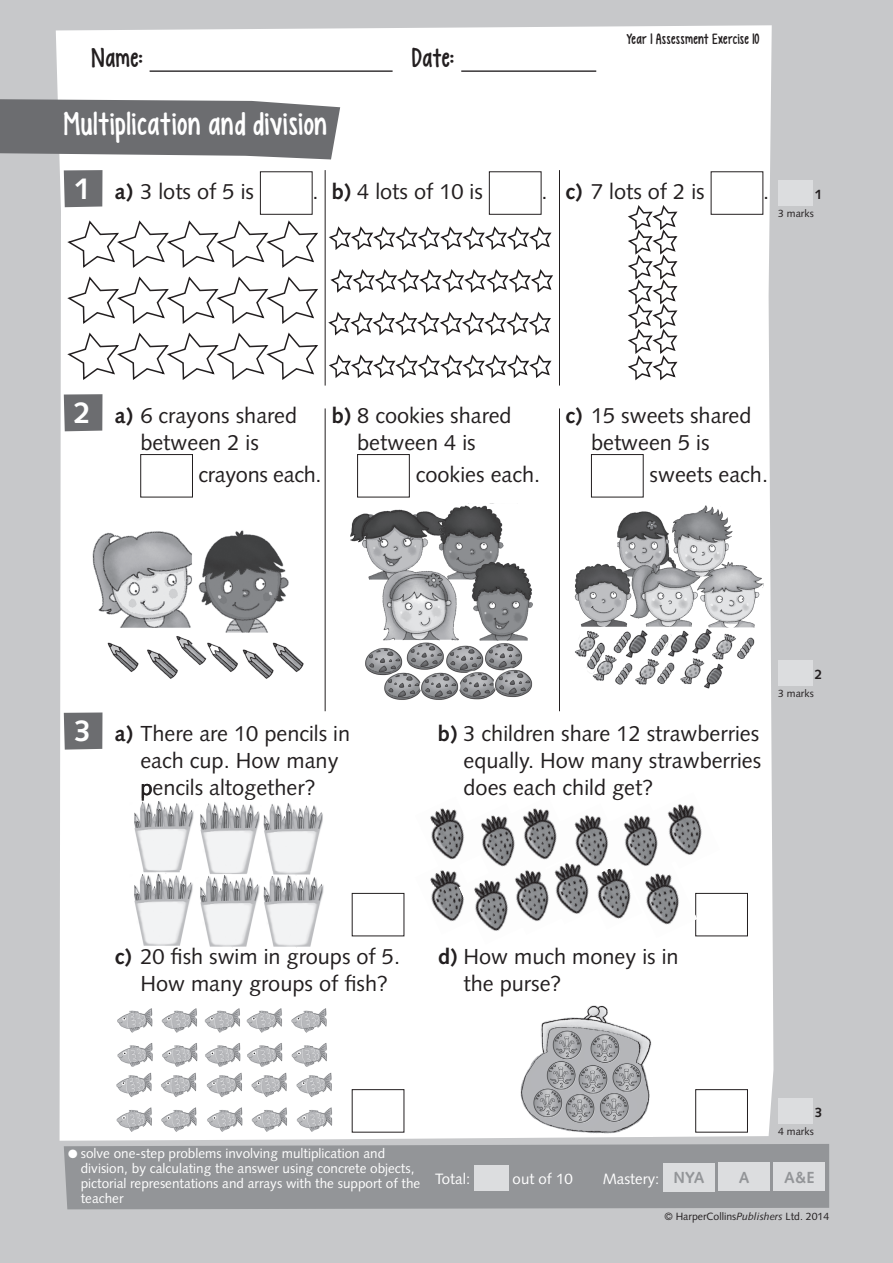
<style>
.page{position:relative;width:893px;height:1263px;background:#c7c8ca}
.page>*{position:absolute;margin:0;border:0;box-sizing:border-box;transform-origin:0 0}
.t1{font:33px "KG Empireof Dirt";letter-spacing:.015em;color:#fff}
.t2{font:27px "KG Empireof Dirt";letter-spacing:.015em;color:#231f20}
.t3{font:21.75px "Syntax LT Std";color:#231f20}
.t4{font:700 16.05px "Syntax LT Std";color:#939598}
.t5{font:15px "KG Empireof Dirt";letter-spacing:.015em;color:#231f20}
.t6{font:15px "Syntax LT Std";color:#fff}
.t7{font:13.5px/15px "Syntax LT Std";color:#fff}
.t8{font:700 13.5px "Syntax LT Std";color:#231f20}
.t9{font:10.5px "Syntax LT Std";color:#231f20}
.s1{font-weight:700;font-size:30px;color:#fff}
.s2{font-weight:700}
.s3{font-weight:700;font-size:16.05px;color:#939598}
.s4{font-style:italic}
</style>
<div class="page">
<div style="left:56px;top:25px;width:717px;height:1116px;background:#fff"></div>
<svg style="left:0;top:99px;width:340px;height:60px;background:#797a7d"></svg>
<hr style="left:150px;top:70px;width:243px;height:2px;background:#231f20">
<hr style="left:461px;top:70px;width:135px;height:2px;background:#231f20">
<svg style="left:64px;top:170px;width:38px;height:37px"></svg>
<div style="left:260px;top:172px;width:52px;height:42px;background:#fff"></div>
<div style="left:260px;top:171px;width:53px;height:44px;border:1px solid #231f20"></div>
<div style="left:489px;top:172px;width:52px;height:42px;background:#fff"></div>
<div style="left:489px;top:171px;width:52px;height:44px;border:1px solid #231f20"></div>
<div style="left:711px;top:172px;width:52px;height:42px;background:#fff"></div>
<div style="left:711px;top:171px;width:52px;height:44px;border:1px solid #231f20"></div>
<div style="left:778px;top:181px;width:34px;height:25px;background:#dcdddf"></div>
<svg style="left:64px;top:394px;width:38px;height:37px"></svg>
<div style="left:141px;top:455px;width:51px;height:42px;background:#fff"></div>
<div style="left:140px;top:454px;width:53px;height:43px;border:1px solid #231f20"></div>
<div style="left:358px;top:455px;width:51px;height:42px;background:#fff"></div>
<div style="left:357px;top:454px;width:53px;height:43px;border:1px solid #231f20"></div>
<div style="left:591px;top:455px;width:52px;height:42px;background:#fff"></div>
<div style="left:591px;top:454px;width:53px;height:43px;border:1px solid #231f20"></div>
<div style="left:778px;top:660px;width:34px;height:26px;background:#dcdddf"></div>
<svg style="left:64px;top:712px;width:38px;height:38px"></svg>
<div style="left:352px;top:893px;width:52px;height:43px;background:#fff"></div>
<div style="left:696px;top:893px;width:51px;height:43px;background:#fff"></div>
<div style="left:695px;top:893px;width:53px;height:43px;border:1px solid #231f20"></div>
<div style="left:352px;top:1090px;width:52px;height:42px;background:#fff"></div>
<div style="left:352px;top:1089px;width:52px;height:43px;border:1px solid #231f20"></div>
<div style="left:696px;top:1090px;width:51px;height:42px;background:#fff"></div>
<div style="left:695px;top:1089px;width:53px;height:43px;border:1px solid #231f20"></div>
<div style="left:778px;top:1098px;width:34px;height:26px;background:#dcdddf"></div>
<img style="left:115px;top:1005px;width:225px;height:131px">
<img style="left:518px;top:1001px;width:134px;height:136px">
<div style="left:64px;top:1144px;width:765px;height:65px;background:#939598"></div>
<div style="left:474px;top:1166px;width:34px;height:25px;background:#dcdddf"></div>
<div style="left:663px;top:1163px;width:52px;height:28px;background:#dcdddf"></div>
<div style="left:719px;top:1163px;width:51px;height:28px;background:#dcdddf"></div>
<div style="left:774px;top:1163px;width:51px;height:28px;background:#dcdddf"></div>
<hr style="left:325px;top:170px;width:1px;height:216px;background:#231f20">
<hr style="left:325px;top:408px;width:1px;height:303px;background:#231f20">
<hr style="left:559px;top:170px;width:1px;height:216px;background:#231f20">
<hr style="left:559px;top:408px;width:1px;height:303px;background:#231f20">
<img style="left:90px;top:523px;width:214px;height:162px">
<img style="left:351px;top:503px;width:182px;height:205px">
<img style="left:567px;top:503px;width:200px;height:187px">
<img style="left:415px;top:796px;width:68px;height:62px">
<img style="left:630px;top:869px;width:68px;height:69px">
<img style="left:581px;top:880px;width:61px;height:49px">
<img style="left:527px;top:873px;width:40px;height:62px">
<img style="left:415px;top:858px;width:50px;height:77px">
<img style="left:652px;top:792px;width:68px;height:77px">
<img style="left:626px;top:803px;width:50px;height:77px">
<img style="left:575px;top:803px;width:51px;height:77px">
<img style="left:507px;top:796px;width:68px;height:77px">
<img style="left:458px;top:868px;width:69px;height:77px">
<img style="left:465px;top:803px;width:68px;height:77px">
<img style="left:540px;top:856px;width:60px;height:68px">
<img style="left:129px;top:798px;width:66px;height:72px">
<img style="left:129px;top:873px;width:66px;height:73px">
<img style="left:129px;top:870px;width:66px;height:3px">
<img style="left:196px;top:801px;width:127px;height:71px">
<img style="left:196px;top:872px;width:129px;height:76px">
<img style="left:196px;top:872px;width:127px;height:4px">
<img style="left:196px;top:800px;width:64px;height:1px">
<svg style="left:65px;top:219px;width:255px;height:50px;background:#e9e9e9"></svg>
<svg style="left:65px;top:275px;width:255px;height:50px;background:#e9e9e9"></svg>
<svg style="left:65px;top:331px;width:255px;height:51px;background:#e9e9e9"></svg>
<svg style="left:626px;top:203px;width:53px;height:179px;background:#d8d8d8"></svg>
<svg style="left:327px;top:225px;width:226px;height:27px;background:#d8d7d7"></svg>
<svg style="left:329px;top:267px;width:226px;height:27px;background:#d8d7d7"></svg>
<svg style="left:327px;top:310px;width:225px;height:27px;background:#d8d7d7"></svg>
<svg style="left:327px;top:353px;width:226px;height:27px;background:#d8d7d7"></svg>
<p class="t2" style="left:92px;top:43px;width:53px">Name:</p>
<p class="t2" style="left:412px;top:43px;width:44px">Date:</p>
<h1 class="t1" style="left:64px;top:105px;width:264px">Multiplication and division</h1>
<p class="t5" style="left:627px;top:30px;width:134px">Year 1 Assessment Exercise 10</p>
<p class="t3" style="left:74px;top:182px;width:181px"><span class="s1">1</span> <span class="s2">a)</span> 3 lots of 5 is</p>
<p class="t3" style="left:313px;top:182px;width:172px">. <span class="s2">b)</span> 4 lots of 10 is</p>
<p class="t3" style="left:541px;top:182px;width:165px">. <span class="s2">c)</span> 7 lots of 2 is</p>
<p class="t3" style="left:763px;top:182px;width:8px">.</p>
<p class="t8" style="left:815px;top:188px;width:9px">1</p>
<p class="t9" style="left:778px;top:209px;width:37px">3 marks</p>
<p class="t3" style="left:74px;top:406px;width:225px"><span class="s1">2</span> <span class="s2">a)</span> 6 crayons shared</p>
<p class="t3" style="left:332px;top:406px;width:181px"><span class="s2">b)</span> 8 cookies shared</p>
<p class="t3" style="left:566px;top:406px;width:188px"><span class="s2">c)</span> 15 sweets shared</p>
<p class="t3" style="left:140px;top:433px;width:120px">between 2 is</p>
<p class="t3" style="left:357px;top:433px;width:120px">between 4 is</p>
<p class="t3" style="left:591px;top:433px;width:120px">between 5 is</p>
<p class="t3" style="left:199px;top:465px;width:124px">crayons each.</p>
<p class="t3" style="left:416px;top:465px;width:126px">cookies each.</p>
<p class="t3" style="left:650px;top:465px;width:120px">sweets each.</p>
<p class="t3" style="left:74px;top:724px;width:277px"><span class="s1">3</span> <span class="s2">a)</span> There are 10 pencils in</p>
<p class="t3" style="left:438px;top:724px;width:323px"><span class="s2">b)</span> 3 children share 12 strawberries</p>
<p class="t3" style="left:140px;top:751px;width:200px">each cup. How many</p>
<p class="t3" style="left:463px;top:751px;width:299px">equally. How many strawberries</p>
<p class="t3" style="left:140px;top:778px;width:177px">pencils altogether?</p>
<p class="t3" style="left:464px;top:778px;width:191px">does each child get?</p>
<p class="t8" style="left:815px;top:668px;width:9px">2</p>
<p class="t9" style="left:778px;top:689px;width:37px">3 marks</p>
<p class="t3" style="left:115px;top:948px;width:287px"><span class="s2">c)</span> 20 fish swim in groups of 5.</p>
<p class="t3" style="left:438px;top:948px;width:242px"><span class="s2">d)</span> How much money is in</p>
<p class="t3" style="left:140px;top:975px;width:249px">How many groups of fish?</p>
<p class="t3" style="left:463px;top:975px;width:99px">the purse?</p>
<p class="t8" style="left:815px;top:1106px;width:9px">3</p>
<p class="t9" style="left:778px;top:1126px;width:37px">4 marks</p>
<p class="t7" style="left:81px;top:1147px;width:341px;text-indent:-13px">● solve one-step problems involving multiplication and division, by calculating the answer using concrete objects, pictorial representations and arrays with the support of the teacher</p>
<p class="t6" style="left:435px;top:1172px;width:37px">Total:</p>
<p class="t6" style="left:513px;top:1172px;width:62px">out of 10</p>
<p class="t6" style="left:603px;top:1172px;width:103px">Mastery: <span class="s3">NYA</span></p>
<p class="t4" style="left:739px;top:1171px;width:12px">A</p>
<p class="t4" style="left:784px;top:1171px;width:32px">A&amp;E</p>
<p class="t9" style="left:664px;top:1212px;width:166px">© HarperCollins<span class="s4">Publishers</span> Ltd. 2014</p>
</div>
